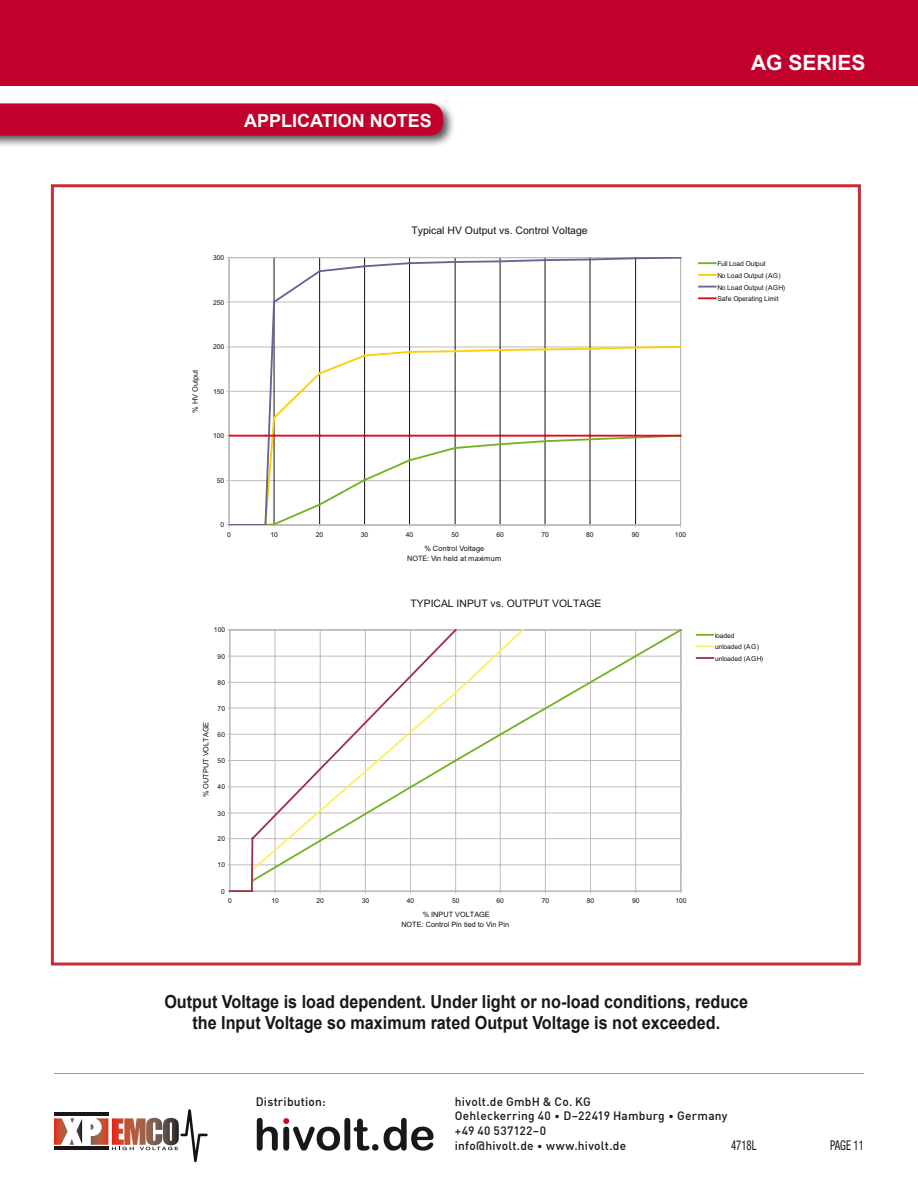
<style>
.page{position:relative;width:918px;height:1188px;background:#fff}
.page>*{position:absolute;margin:0;border:0;box-sizing:border-box;transform-origin:0 0}
.t1{font:700 21px "Arial";color:#fff}
.t2{font:700 18px/21.6px "Arial";color:#1a171c;text-align:center;scale:.9 1}
.t3{font:700 18px "Arial";color:#fff}
.t4{font:condensed 13.5px "Helvetica Neue";color:#1a171c;scale:.8 1}
.t5{font:500 12px/14.9px "DIN Offc";letter-spacing:.02em;color:#1a171c}
.t6{font:10.5px "Arial";color:#121312}
.t7{font:10.35px "Arial";color:#121312}
.t8{font:7.35px/9.8px "Arial";color:#121312;text-align:center}
.t9{font:7.35px/9.9px "Arial";letter-spacing:.025em;color:#121312;text-align:center}
.t10{font:6.75px/11.7px "Arial";letter-spacing:-.01em;color:#121312}
.s1{font-size:10.5px}
</style>
<div class="page">
<svg style="left:257px;top:1118px;width:177px;height:33px"></svg>
<hr style="left:54px;top:1073px;width:810px;height:1px;background:#9d9ea0">
<svg style="left:82px;top:1119px;width:9px;height:26px"></svg>
<hr style="left:54px;top:1113px;width:54px;height:3px;background:#1a171c">
<svg style="left:54px;top:1118px;width:28px;height:27px"></svg>
<svg style="left:91px;top:1109px;width:117px;height:53px"></svg>
<hr style="left:54px;top:1147px;width:54px;height:3px;background:#1a171c">
<div style="left:51px;top:184px;width:810px;height:782px;border:3px solid #c62d36"></div>
<svg style="left:227px;top:257px;width:454px;height:270px"></svg>
<hr style="left:274px;top:435px;width:46px;height:2px;background:#e3071a">
<hr style="left:320px;top:435px;width:45px;height:2px;background:#e3071a">
<hr style="left:365px;top:435px;width:45px;height:2px;background:#e3071a">
<hr style="left:410px;top:435px;width:45px;height:2px;background:#e3071a">
<hr style="left:455px;top:435px;width:45px;height:2px;background:#e3071a">
<hr style="left:500px;top:435px;width:45px;height:2px;background:#e3071a">
<hr style="left:545px;top:435px;width:45px;height:2px;background:#e3071a">
<hr style="left:590px;top:435px;width:46px;height:2px;background:#e3071a">
<hr style="left:636px;top:435px;width:45px;height:2px;background:#e3071a">
<svg style="left:699px;top:262px;width:17px;height:2px"></svg>
<svg style="left:699px;top:274px;width:17px;height:2px"></svg>
<svg style="left:699px;top:286px;width:17px;height:2px"></svg>
<svg style="left:699px;top:297px;width:17px;height:2px"></svg>
<svg style="left:228px;top:630px;width:454px;height:263px"></svg>
<svg style="left:230px;top:630px;width:228px;height:261px"></svg>
<svg style="left:697px;top:634px;width:16px;height:2px"></svg>
<svg style="left:697px;top:645px;width:16px;height:2px"></svg>
<svg style="left:697px;top:657px;width:16px;height:2px"></svg>
<div style="left:0;top:0;width:918px;height:86px;background:#c1002b"></div>
<div style="left:0;top:100px;width:456px;height:49px;background:#1a171c;opacity:.74"></div>
<div style="left:0;top:103px;width:443px;height:33px;background:#c1002b"></div>
<h2 class="t3" style="left:244px;top:108px;width:189px">APPLICATION NOTES</h2>
<h1 class="t1" style="left:751px;top:49px;width:116px">AG SERIES</h1>
<p class="t10" style="left:213px;top:252px;width:13px">300</p>
<p class="t10" style="left:213px;top:296px;width:13px">250</p>
<p class="t9" style="left:190px;top:413px;width:45px;rotate:-90deg">% HV Output</p>
<p class="t10" style="left:213px;top:341px;width:13px">200</p>
<p class="t10" style="left:213px;top:386px;width:13px">150</p>
<p class="t10" style="left:213px;top:430px;width:13px">100</p>
<h3 class="t6" style="left:411px;top:223px;width:178px">Typical HV Output vs. Control Voltage</h3>
<p class="t10" style="left:217px;top:475px;width:9px">50</p>
<p class="t10" style="left:220px;top:519px;width:5px">0</p>
<p class="t10" style="left:227px;top:529px;width:5px">0</p>
<p class="t10" style="left:270px;top:529px;width:9px">10</p>
<p class="t10" style="left:316px;top:529px;width:9px">20</p>
<p class="t10" style="left:361px;top:529px;width:9px">30</p>
<p class="t10" style="left:406px;top:529px;width:9px">40</p>
<p class="t10" style="left:451px;top:529px;width:9px">50</p>
<p class="t10" style="left:496px;top:529px;width:9px">60</p>
<p class="t10" style="left:541px;top:529px;width:9px">70</p>
<p class="t10" style="left:586px;top:529px;width:9px">80</p>
<p class="t10" style="left:632px;top:529px;width:9px">90</p>
<p class="t10" style="left:675px;top:529px;width:13px">100</p>
<p class="t9" style="left:407px;top:543px;width:96px">% Control Voltage<br>NOTE: Vin held at maximum</p>
<p class="t10" style="left:214px;top:624px;width:13px">100</p>
<p class="t10" style="left:218px;top:651px;width:9px">90</p>
<p class="t10" style="left:218px;top:677px;width:9px">80</p>
<p class="t10" style="left:218px;top:702px;width:9px">70</p>
<h3 class="t7" style="left:411px;top:596px;width:192px">TYPICAL INPUT vs. OUTPUT VOLTAGE</h3>
<p class="t8" style="left:201px;top:797px;width:77px;rotate:-90deg">% OUTPUT VOLTAGE</p>
<p class="t10" style="left:218px;top:729px;width:9px">60</p>
<p class="t10" style="left:218px;top:755px;width:9px">50</p>
<p class="t10" style="left:218px;top:781px;width:9px">40</p>
<p class="t10" style="left:218px;top:807px;width:9px">30</p>
<p class="t10" style="left:218px;top:833px;width:9px">20</p>
<p class="t10" style="left:218px;top:859px;width:9px">10</p>
<p class="t10" style="left:221px;top:885px;width:5px">0</p>
<p class="t10" style="left:228px;top:895px;width:5px">0</p>
<p class="t10" style="left:271px;top:895px;width:9px">10</p>
<p class="t10" style="left:317px;top:895px;width:9px">20</p>
<p class="t10" style="left:362px;top:895px;width:9px">30</p>
<p class="t10" style="left:407px;top:895px;width:9px">40</p>
<p class="t10" style="left:452px;top:895px;width:9px">50</p>
<p class="t10" style="left:497px;top:895px;width:9px">60</p>
<p class="t10" style="left:542px;top:895px;width:9px">70</p>
<p class="t10" style="left:587px;top:895px;width:9px">80</p>
<p class="t10" style="left:632px;top:895px;width:9px">90</p>
<p class="t10" style="left:675px;top:895px;width:13px">100</p>
<p class="t8" style="left:401px;top:909px;width:109px">% INPUT VOLTAGE<br>NOTE: Control Pin tied to Vin Pin</p>
<p class="t10" style="left:717px;top:258px;width:69px">Full Load Output<br>No Load Output (AG)<br>No Load Output (AGH)<br>Safe Operating Limit</p>
<p class="t10" style="left:715px;top:630px;width:50px">loaded unloaded (AG) unloaded (AGH)</p>
<h2 class="t2" style="left:164px;top:991px;width:650px">Output Voltage is load dependent. Under light or no-load conditions, reduce the Input Voltage so maximum rated Output Voltage is not exceeded.</h2>
<h3 class="t5" style="left:256px;top:1094px;width:72px">Distribution:</h3>
<h3 class="t5" style="left:455px;top:1093px;width:274px">hivolt.de GmbH &amp; Co. KG<br>Oehleckerring 40 <span class="s1">•</span> D–22419 Hamburg <span class="s1">•</span> Germany +49 40 537122–0<br>info@hivolt.de <span class="s1">•</span> www.hivolt.de</h3>
<h3 class="t4" style="left:731px;top:1138px;width:33px">4718L</h3>
<h3 class="t4" style="left:830px;top:1138px;width:44px">PAGE 11</h3>
</div>
